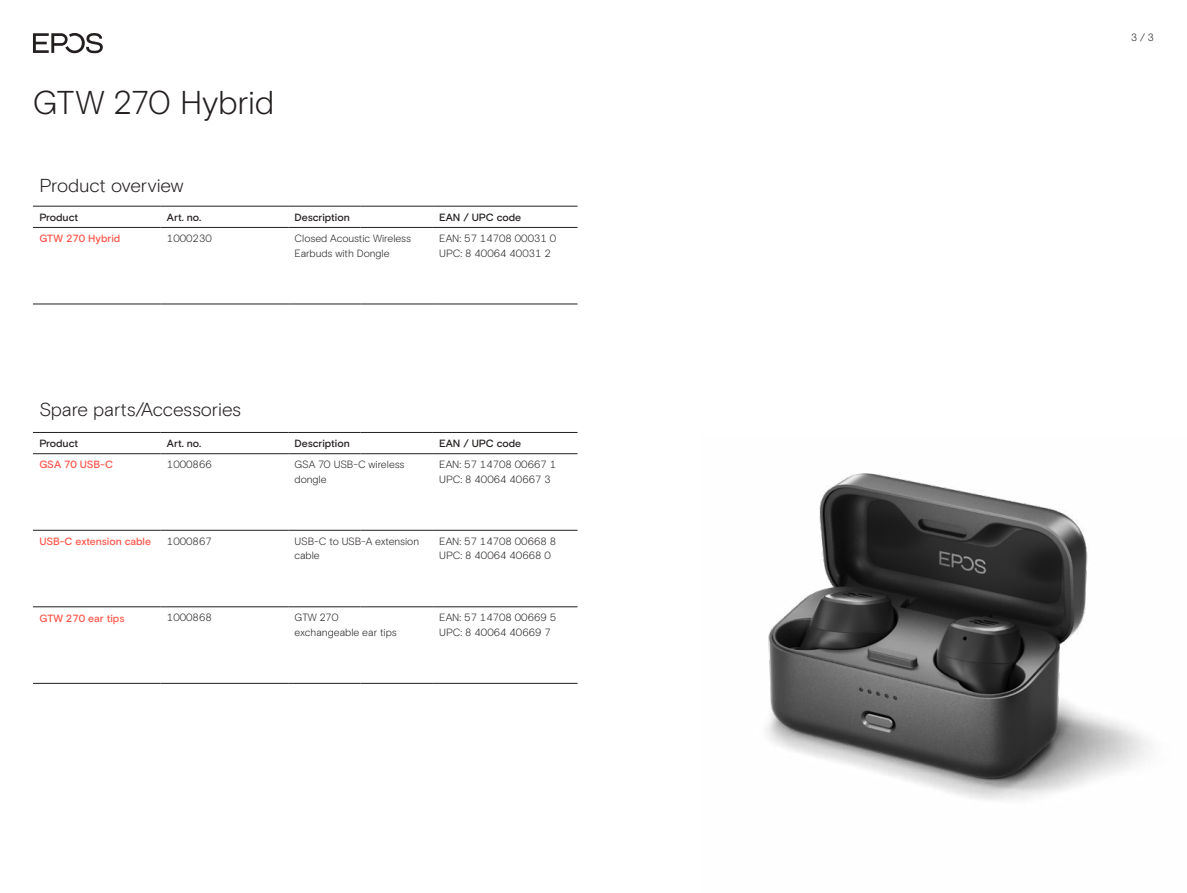
<style>
.page{position:relative;width:1187px;height:893px;background:#fff}
.page>*{position:absolute;margin:0;border:0;box-sizing:border-box;transform-origin:0 0}
.t1{font:300 33px "EPOS Basis";letter-spacing:-.005em;color:#241f1f}
.t2{font:300 18.75px "EPOS Basis";letter-spacing:-.01em;color:#241f1f}
.t3{font:300 10.5px/14.7px "EPOS Basis";color:#241f1f}
.t4{font:500 10.5px "EPOS Basis";letter-spacing:-.005em;color:#241f1f}
.t5{font:500 10.5px "EPOS Basis";color:#ff5549}
</style>
<div class="page">
<img style="left:766px;top:473px;width:385px;height:327px">
<hr style="left:433px;top:227px;width:144px;height:1px;background:#241f1f">
<hr style="left:433px;top:206px;width:144px;height:1px;background:#241f1f">
<hr style="left:33px;top:206px;width:128px;height:1px;background:#241f1f">
<hr style="left:161px;top:206px;width:127px;height:1px;background:#241f1f">
<hr style="left:161px;top:227px;width:127px;height:1px;background:#241f1f">
<hr style="left:33px;top:227px;width:128px;height:1px;background:#241f1f">
<hr style="left:33px;top:304px;width:128px;height:1px;background:#241f1f">
<hr style="left:161px;top:304px;width:127px;height:1px;background:#241f1f">
<hr style="left:433px;top:304px;width:144px;height:1px;background:#241f1f">
<hr style="left:288px;top:206px;width:72px;height:1px;background:#241f1f">
<hr style="left:360px;top:206px;width:73px;height:1px;background:#241f1f">
<hr style="left:288px;top:227px;width:72px;height:1px;background:#241f1f">
<hr style="left:360px;top:227px;width:73px;height:1px;background:#241f1f">
<hr style="left:288px;top:304px;width:72px;height:1px;background:#241f1f">
<hr style="left:360px;top:304px;width:73px;height:1px;background:#241f1f">
<hr style="left:433px;top:453px;width:144px;height:1px;background:#241f1f">
<hr style="left:433px;top:530px;width:144px;height:1px;background:#241f1f">
<hr style="left:433px;top:606px;width:144px;height:1px;background:#241f1f">
<hr style="left:433px;top:432px;width:144px;height:1px;background:#241f1f">
<hr style="left:33px;top:432px;width:128px;height:1px;background:#241f1f">
<hr style="left:161px;top:432px;width:127px;height:1px;background:#241f1f">
<hr style="left:161px;top:453px;width:127px;height:1px;background:#241f1f">
<hr style="left:161px;top:530px;width:127px;height:1px;background:#241f1f">
<hr style="left:161px;top:606px;width:127px;height:1px;background:#241f1f">
<hr style="left:33px;top:453px;width:128px;height:1px;background:#241f1f">
<hr style="left:33px;top:530px;width:128px;height:1px;background:#241f1f">
<hr style="left:33px;top:606px;width:128px;height:1px;background:#241f1f">
<hr style="left:33px;top:683px;width:128px;height:1px;background:#241f1f">
<hr style="left:161px;top:683px;width:127px;height:1px;background:#241f1f">
<hr style="left:433px;top:683px;width:144px;height:1px;background:#241f1f">
<hr style="left:288px;top:432px;width:72px;height:1px;background:#241f1f">
<hr style="left:360px;top:432px;width:73px;height:1px;background:#241f1f">
<hr style="left:288px;top:453px;width:72px;height:1px;background:#241f1f">
<hr style="left:360px;top:453px;width:73px;height:1px;background:#241f1f">
<hr style="left:288px;top:530px;width:72px;height:1px;background:#241f1f">
<hr style="left:360px;top:530px;width:73px;height:1px;background:#241f1f">
<hr style="left:288px;top:606px;width:72px;height:1px;background:#241f1f">
<hr style="left:360px;top:606px;width:73px;height:1px;background:#241f1f">
<hr style="left:288px;top:683px;width:72px;height:1px;background:#241f1f">
<hr style="left:360px;top:683px;width:73px;height:1px;background:#241f1f">
<svg style="left:33px;top:33px;width:70px;height:20px"></svg>
<h1 class="t1" style="left:33px;top:83px;width:243px">GTW 270 Hybrid</h1>
<h2 class="t2" style="left:39px;top:174px;width:146px">Product overview</h2>
<p class="t4" style="left:39px;top:211px;width:40px">Product</p>
<p class="t4" style="left:167px;top:211px;width:36px">Art. no.</p>
<p class="t4" style="left:294px;top:211px;width:57px">Description</p>
<p class="t4" style="left:439px;top:211px;width:83px">EAN / UPC code</p>
<p class="t5" style="left:39px;top:232px;width:82px">GTW 270 Hybrid</p>
<p class="t3" style="left:167px;top:231px;width:46px">1000230</p>
<p class="t3" style="left:294px;top:231px;width:118px">Closed Acoustic Wireless<br>Earbuds with Dongle</p>
<p class="t3" style="left:439px;top:231px;width:118px">EAN: 57 14708 00031 0<br>UPC: 8 40064 40031 2</p>
<h2 class="t2" style="left:39px;top:399px;width:203px">Spare parts/Accessories</h2>
<p class="t4" style="left:39px;top:438px;width:40px">Product</p>
<p class="t4" style="left:167px;top:438px;width:36px">Art. no.</p>
<p class="t4" style="left:294px;top:438px;width:57px">Description</p>
<p class="t4" style="left:439px;top:438px;width:83px">EAN / UPC code</p>
<p class="t5" style="left:39px;top:458px;width:75px">GSA 70 USB-C</p>
<p class="t3" style="left:167px;top:457px;width:46px">1000866</p>
<p class="t3" style="left:294px;top:457px;width:111px">GSA 70 USB-C wireless dongle</p>
<p class="t3" style="left:439px;top:457px;width:118px">EAN: 57 14708 00667 1<br>UPC: 8 40064 40667 3</p>
<p class="t5" style="left:39px;top:535px;width:113px">USB-C extension cable</p>
<p class="t3" style="left:167px;top:534px;width:46px">1000867</p>
<p class="t3" style="left:294px;top:534px;width:126px">USB-C to USB-A extension cable</p>
<p class="t3" style="left:439px;top:534px;width:118px">EAN: 57 14708 00668 8<br>UPC: 8 40064 40668 0</p>
<p class="t5" style="left:39px;top:612px;width:87px">GTW 270 ear tips</p>
<p class="t3" style="left:167px;top:610px;width:46px">1000868</p>
<p class="t3" style="left:294px;top:610px;width:104px">GTW 270 exchangeable ear tips</p>
<p class="t3" style="left:439px;top:610px;width:118px">EAN: 57 14708 00669 5<br>UPC: 8 40064 40669 7</p>
<p class="t3" style="left:1131px;top:30px;width:24px">3 / 3</p>
</div>
